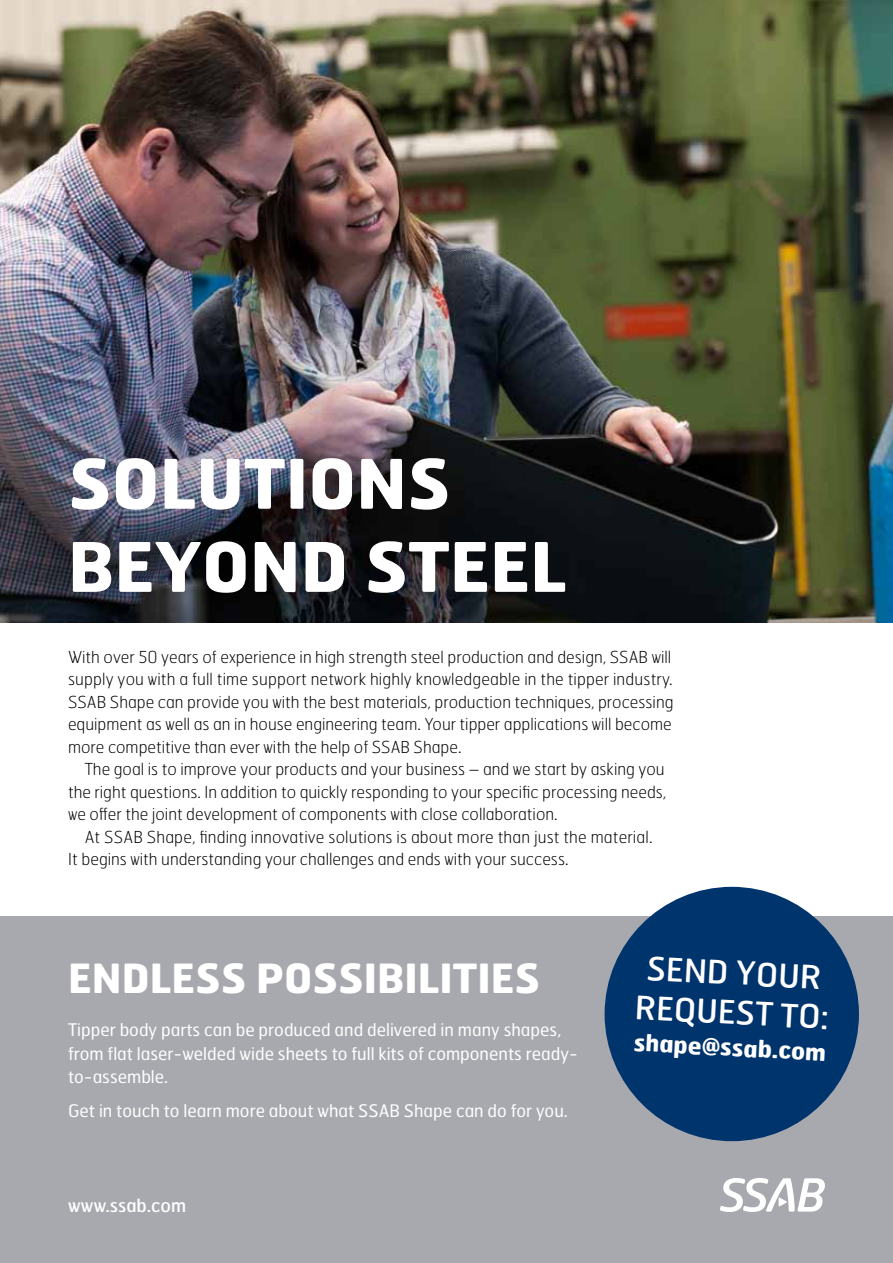
<style>
.page{position:relative;width:893px;height:1263px;background:#fff}
.page>*{position:absolute;margin:0;border:0;box-sizing:border-box;transform-origin:0 0}
.t1{font:700 68.1px/83.1px "Hermes FB";color:#fff}
.t2{font:700 40.2px "Hermes FB";color:#fff}
.t3{font:32.25px/39.8px "Hermes FB";color:#fff}
.t4{font:700 23.4px "Hermes FB";color:#fff}
.t5{font:18px "Hermes FB";color:#fff}
.t6{font:17.4px/23.7px "Hermes FB";color:#fff}
.t7{font:100 16.5px/22.5px "Hermes FB";color:#000}
</style>
<div class="page">
<img style="left:0;top:0;width:893px;height:622px">
<div style="left:0;top:916px;width:893px;height:347px;background:#a8a9af"></div>
<svg style="left:720px;top:1178px;width:105px;height:34px"></svg>
<div style="left:605px;top:887px;width:254px;height:254px;background:#00346c;border-radius:50%"></div>
<h1 class="t1" style="left:68px;top:440px;width:500px">SOLUTIONS<br>BEYOND STEEL</h1>
<p class="t7" style="left:68px;top:645px;width:607px">With over 50 years of experience in high strength steel production and design, SSAB will supply you with a full time support network highly knowledgeable in the tipper industry.<br>SSAB Shape can provide you with the best materials, production techniques, processing equipment as well as an in house engineering team. Your tipper applications will become more competitive than ever with the help of SSAB Shape.</p>
<p class="t7" style="left:68px;top:757px;width:600px;text-align:justify;text-indent:17px">The goal is to improve your products and your business – and we start by asking you the right questions. In addition to quickly responding to your specific processing needs, we offer the joint development of components with close collaboration.</p>
<p class="t7" style="left:68px;top:825px;width:586px;text-indent:17px">At SSAB Shape, finding innovative solutions is about more than just the material.<br>It begins with understanding your challenges and ends with your success.</p>
<h2 class="t2" style="left:68px;top:952px;width:474px">ENDLESS POSSIBILITIES</h2>
<h3 class="t3" style="left:638px;top:947px;width:195px;rotate:3deg">SEND YOUR<br>REQUEST TO:</h3>
<h3 class="t4" style="left:635px;top:1027px;width:194px;rotate:3deg">shape@ssab.com</h3>
<p class="t6" style="left:68px;top:1017px;width:511px">Tipper body parts can be produced and delivered in many shapes, from flat laser-welded wide sheets to full kits of components ready&shy;to-assemble.</p>
<p class="t6" style="left:68px;top:1099px;width:501px">Get in touch to learn more about what SSAB Shape can do for you.</p>
<p class="t5" style="left:68px;top:1194px;width:120px">www.ssab.com</p>
</div>
